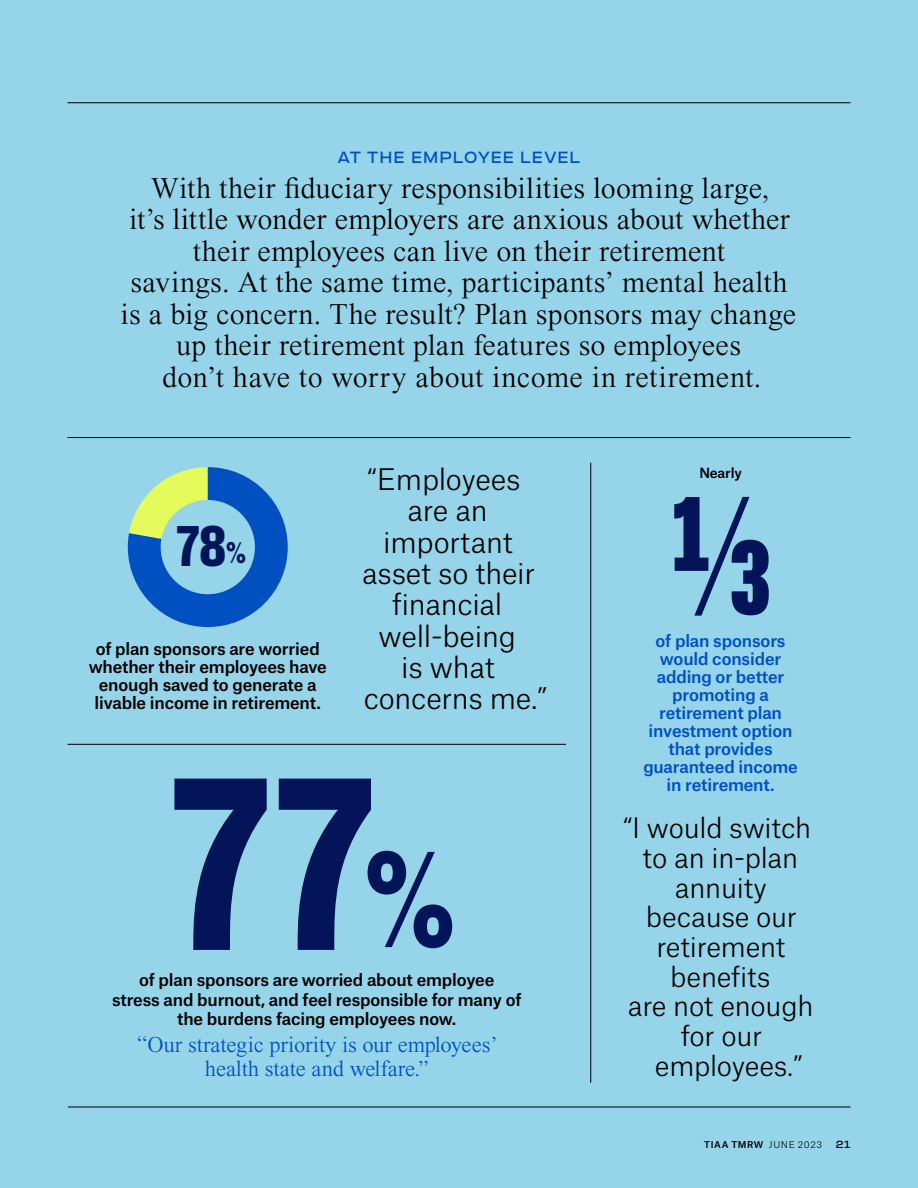
<style>
.page{position:relative;width:918px;height:1188px;background:#95d4e9}
.page>*{position:absolute;margin:0;border:0;box-sizing:border-box;transform-origin:0 0}
.t1{font:900 condensed 212.1px "PP Formula";color:#041459}
.t2{font:condensed 147px "PP Formula";color:#041459}
.t3{font:900 condensed 92.25px "PP Formula";color:#041459}
.t4{font:900 condensed 49.5px "PP Formula";color:#041459}
.t5{font:300 30px/31.5px "Times Now Sem";letter-spacing:.01em;color:#000001;text-align:center}
.t6{font:300 28.35px "Atlas Grotesk";letter-spacing:-.01em;color:#000001}
.t7{font:300 27px "Atlas Grotesk";letter-spacing:-.01em;color:#000001}
.t8{font:300 22.5px/24px "Times Now Sem";letter-spacing:-.005em;color:#0050c1;text-align:center}
.t9{font:500 16.5px/18px "Atlas Grotesk";letter-spacing:-.01em;color:#000001;text-align:center}
.t10{font:500 16.5px/18px "Atlas Grotesk";letter-spacing:-.01em;color:#0050c1;text-align:center}
.t11{font:700 expanded 13.5px "PP Formula";letter-spacing:.075em;color:#0050c1}
.t12{font:500 13.5px "Atlas Grotesk";letter-spacing:-.01em;color:#000001}
.t13{font:500 9px "Atlas Grotesk";letter-spacing:.065em;color:#000001}
.t14{font:700 expanded 8.7px "PP Formula";color:#000001}
.s1{font-size:25.8px}
.s2{font-size:117.75px}
.s3{font-weight:900;font-size:92.25px}
.s4{font-weight:300}
</style>
<div class="page">
<hr style="left:68px;top:102px;width:782px;height:1px;background:#000001">
<hr style="left:68px;top:437px;width:782px;height:1px;background:#000001">
<hr style="left:68px;top:1107px;width:782px;height:1px;background:#000001">
<hr style="left:590px;top:463px;width:1px;height:620px;background:#000001">
<hr style="left:68px;top:744px;width:498px;height:1px;background:#000001">
<svg style="left:128px;top:467px;width:160px;height:160px"></svg>
<p class="t11" style="left:338px;top:149px;width:244px">AT THE EMPLOYEE LEVEL</p>
<p class="t5" style="left:121px;top:172px;width:677px">With their fiduciary responsibilities looming large,<br>it’s little wonder employers are anxious about whether their employees can live on their retirement<br>savings. At the same time, participants’ mental health is a big concern. The result? Plan sponsors may change up their retirement plan features so employees<br>don’t have to worry about income in retirement.</p>
<h3 class="t4" style="left:177px;top:516px;width:70px">78<span class="s1">%</span></h3>
<p class="t9" style="left:89px;top:638px;width:240px">of plan sponsors are worried whether their employees have enough saved to generate a livable income in retirement.</p>
<p class="t6" style="left:367px;top:457px;width:155px">“Employees</p>
<p class="t6" style="left:408px;top:488px;width:82px">are an</p>
<p class="t6" style="left:383px;top:520px;width:131px">important</p>
<p class="t6" style="left:362px;top:551px;width:175px">asset so their</p>
<p class="t6" style="left:392px;top:582px;width:112px">financial</p>
<p class="t6" style="left:379px;top:614px;width:139px">well-being</p>
<p class="t6" style="left:401px;top:645px;width:95px">is what</p>
<p class="t6" style="left:364px;top:676px;width:185px">concerns me.”</p>
<h1 class="t1" style="left:172px;top:735px;width:283px">77<span class="s2">%</span></h1>
<p class="t9" style="left:112px;top:969px;width:411px;line-height:19.5px">of plan sponsors are worried about employee<br>stress and burnout, and feel responsible for many of the burdens facing employees now.</p>
<p class="t8" style="left:137px;top:1032px;width:362px">“Our strategic priority is our employees’ health state and welfare.”</p>
<p class="t12" style="left:699px;top:462px;width:44px">Nearly</p>
<h2 class="t2" style="left:716px;top:466px;width:56px">⁄<span class="s3">3</span></h2>
<h3 class="t3" style="left:673px;top:478px;width:38px">1</h3>
<p class="t10" style="left:643px;top:630px;width:156px">of plan sponsors would consider adding or better promoting a retirement plan investment option that provides guaranteed income in retirement.</p>
<p class="t7" style="left:623px;top:807px;width:190px">“I would switch</p>
<p class="t7" style="left:642px;top:837px;width:157px">to an in-plan</p>
<p class="t7" style="left:675px;top:866px;width:94px">annuity</p>
<p class="t7" style="left:646px;top:896px;width:153px">because our</p>
<p class="t7" style="left:656px;top:926px;width:131px">retirement</p>
<p class="t7" style="left:670px;top:955px;width:102px">benefits</p>
<p class="t7" style="left:628px;top:985px;width:187px">are not enough</p>
<p class="t7" style="left:681px;top:1015px;width:83px">for our</p>
<p class="t7" style="left:655px;top:1044px;width:149px">employees.”</p>
<p class="t13" style="left:704px;top:1137px;width:119px">TIAA TMRW <span class="s4">JUNE 2023</span></p>
<p class="t14" style="left:836px;top:1138px;width:16px">21</p>
</div>
